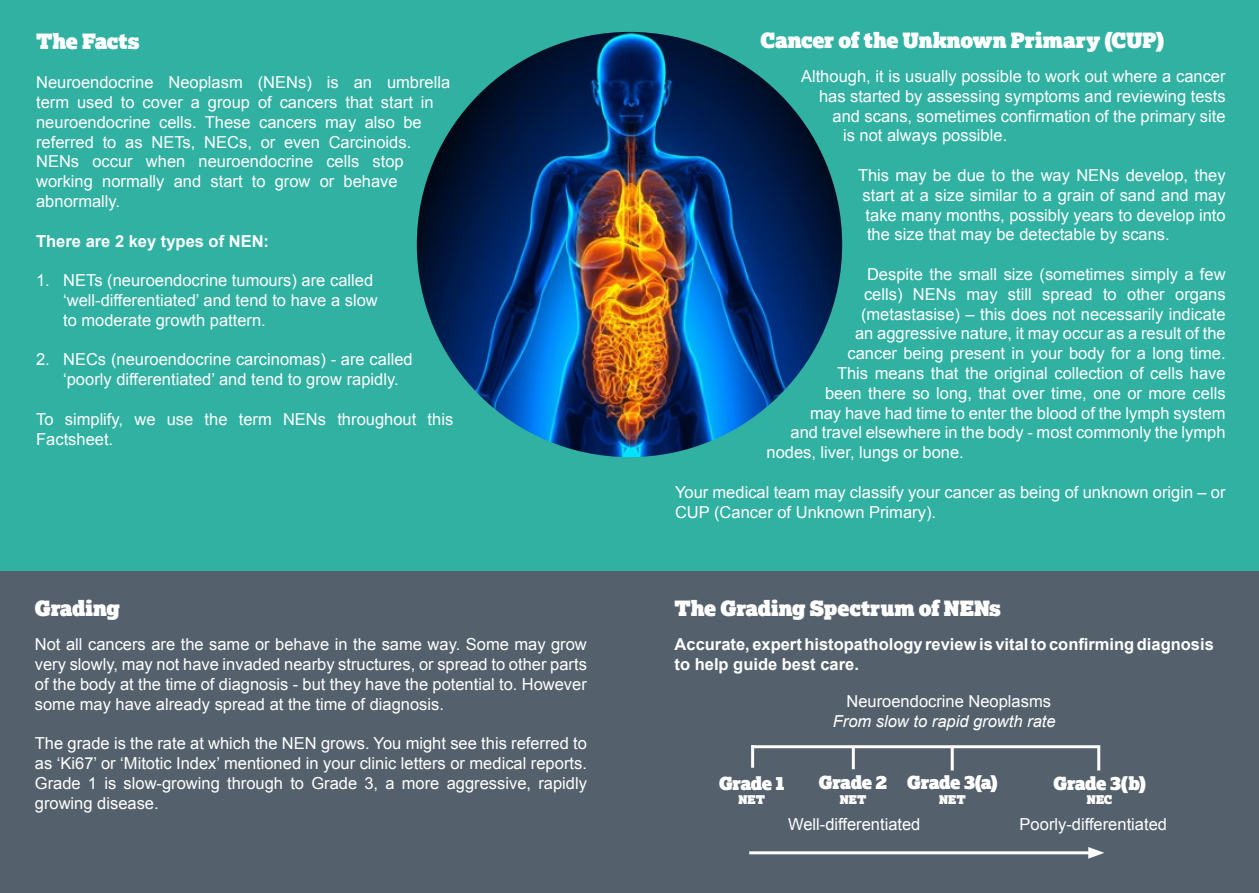
<style>
.page{position:relative;width:1259px;height:893px;background:#30b1a2}
.page>*{position:absolute;margin:0;border:0;box-sizing:border-box;transform-origin:0 0}
.t1{font:21px "Lexia Advertising";color:#fff}
.t2{font:18px "Lexia Advertising";letter-spacing:-.03em;color:#fff}
.t3{font:16.5px/19.8px "Arial";color:#fff}
.t4{font:700 16.5px/19.8px "Arial";color:#fff}
.t5{font:italic 16.5px "Arial";color:#fff}
.t6{font:12px "Lexia Advertising";color:#fff}
</style>
<div class="page">
<div style="left:0;top:572px;width:1259px;height:321px;background:#54616c"></div>
<img style="left:417px;top:32px;width:425px;height:425px;border-radius:213px">
<hr style="left:749px;top:851px;width:345px;height:3px;background:#fff">
<svg style="left:1088px;top:847px;width:16px;height:12px"></svg>
<hr style="left:751px;top:745px;width:349px;height:3px;background:#fff">
<hr style="left:751px;top:745px;width:3px;height:23px;background:#fff">
<hr style="left:950px;top:748px;width:3px;height:22px;background:#fff">
<hr style="left:852px;top:747px;width:3px;height:22px;background:#fff">
<hr style="left:1097px;top:748px;width:3px;height:22px;background:#fff">
<p class="t1" style="left:36px;top:27px;width:105px">The Facts</p>
<p class="t3" style="left:36px;top:73px;width:415px">Neuroendocrine Neoplasm (NENs) is an umbrella term used to cover a group of cancers that start in neuroendocrine cells. These cancers may also be referred to as NETs, NECs, or even Carcinoids.<br>NENs occur when neuroendocrine cells stop working normally and start to grow or behave abnormally.</p>
<p class="t4" style="left:36px;top:232px;width:234px">There are 2 key types of NEN:</p>
<p class="t3" style="left:63px;top:271px;width:316px;text-indent:-27px">1. NETs (neuroendocrine tumours) are called ‘well-differentiated’ and tend to have a slow to moderate growth pattern.</p>
<p class="t3" style="left:63px;top:350px;width:351px;text-indent:-27px">2. NECs (neuroendocrine carcinomas) - are called ‘poorly differentiated’ and tend to grow rapidly.</p>
<p class="t3" style="left:36px;top:409px;width:418px">To simplify, we use the term NENs throughout this<br>Factsheet.</p>
<p class="t1" style="left:35px;top:595px;width:87px">Grading</p>
<p class="t3" style="left:35px;top:635px;width:553px;text-align:justify">Not all cancers are the same or behave in the same way. Some may grow very slowly, may not have invaded nearby structures, or spread to other parts of the body at the time of diagnosis - but they have the potential to. However some may have already spread at the time of diagnosis.</p>
<p class="t3" style="left:35px;top:734px;width:553px;text-align:justify">The grade is the rate at which the NEN grows. You might see this referred to as ‘Ki67’ or ‘Mitotic Index’ mentioned in your clinic letters or medical reports.<br>Grade 1 is slow-growing through to Grade 3, a more aggressive, rapidly growing disease.</p>
<p class="t1" style="left:760px;top:26px;width:405px">Cancer of the Unknown Primary (CUP)</p>
<p class="t3" style="left:801px;top:66px;width:426px">Although, it is usually possible to work out where a cancer</p>
<p class="t3" style="left:819px;top:86px;width:408px">has started by assessing symptoms and reviewing tests</p>
<p class="t3" style="left:832px;top:106px;width:394px">and scans, sometimes confirmation of the primary site</p>
<p class="t3" style="left:843px;top:126px;width:166px">is not always possible.</p>
<p class="t3" style="left:858px;top:165px;width:369px;text-align:justify">This may be due to the way NENs develop, they start at a size similar to a grain of sand and may take many months, possibly years to develop into the size that may be detectable by scans.</p>
<p class="t3" style="left:867px;top:264px;width:360px">Despite the small size (sometimes simply a few</p>
<p class="t3" style="left:864px;top:284px;width:363px">cells) NENs may still spread to other organs</p>
<p class="t3" style="left:861px;top:304px;width:366px">(metastasise) – this does not necessarily indicate</p>
<p class="t3" style="left:855px;top:324px;width:372px">an aggressive nature, it may occur as a result of the</p>
<p class="t3" style="left:847px;top:344px;width:379px">cancer being present in your body for a long time.</p>
<p class="t3" style="left:837px;top:363px;width:390px">This means that the original collection of cells have</p>
<p class="t3" style="left:825px;top:383px;width:402px">been there so long, that over time, one or more cells</p>
<p class="t3" style="left:810px;top:403px;width:417px">may have had time to enter the blood of the lymph system</p>
<p class="t3" style="left:790px;top:423px;width:436px">and travel elsewhere in the body - most commonly the lymph</p>
<p class="t3" style="left:766px;top:443px;width:199px">nodes, liver, lungs or bone.</p>
<p class="t3" style="left:675px;top:482px;width:552px">Your medical team may classify your cancer as being of unknown origin – or<br>CUP (Cancer of Unknown Primary).</p>
<p class="t1" style="left:674px;top:595px;width:328px">The Grading Spectrum of NENs</p>
<p class="t4" style="left:674px;top:635px;width:541px">Accurate, expert histopathology review is vital to confirming diagnosis to help guide best care.</p>
<p class="t3" style="left:846px;top:691px;width:206px">Neuroendocrine Neoplasms</p>
<p class="t5" style="left:833px;top:710px;width:224px">From slow to rapid growth rate</p>
<p class="t2" style="left:719px;top:771px;width:67px">Grade 1</p>
<p class="t6" style="left:738px;top:792px;width:28px">NET</p>
<p class="t2" style="left:819px;top:771px;width:70px">Grade 2</p>
<p class="t6" style="left:839px;top:792px;width:28px">NET</p>
<p class="t2" style="left:907px;top:771px;width:92px">Grade 3(a)</p>
<p class="t6" style="left:939px;top:792px;width:28px">NET</p>
<p class="t2" style="left:1053px;top:771px;width:94px">Grade 3(b)</p>
<p class="t6" style="left:1087px;top:792px;width:27px">NEC</p>
<p class="t3" style="left:788px;top:815px;width:134px">Well-differentiated</p>
<p class="t3" style="left:1019px;top:815px;width:149px">Poorly-differentiated</p>
</div>
